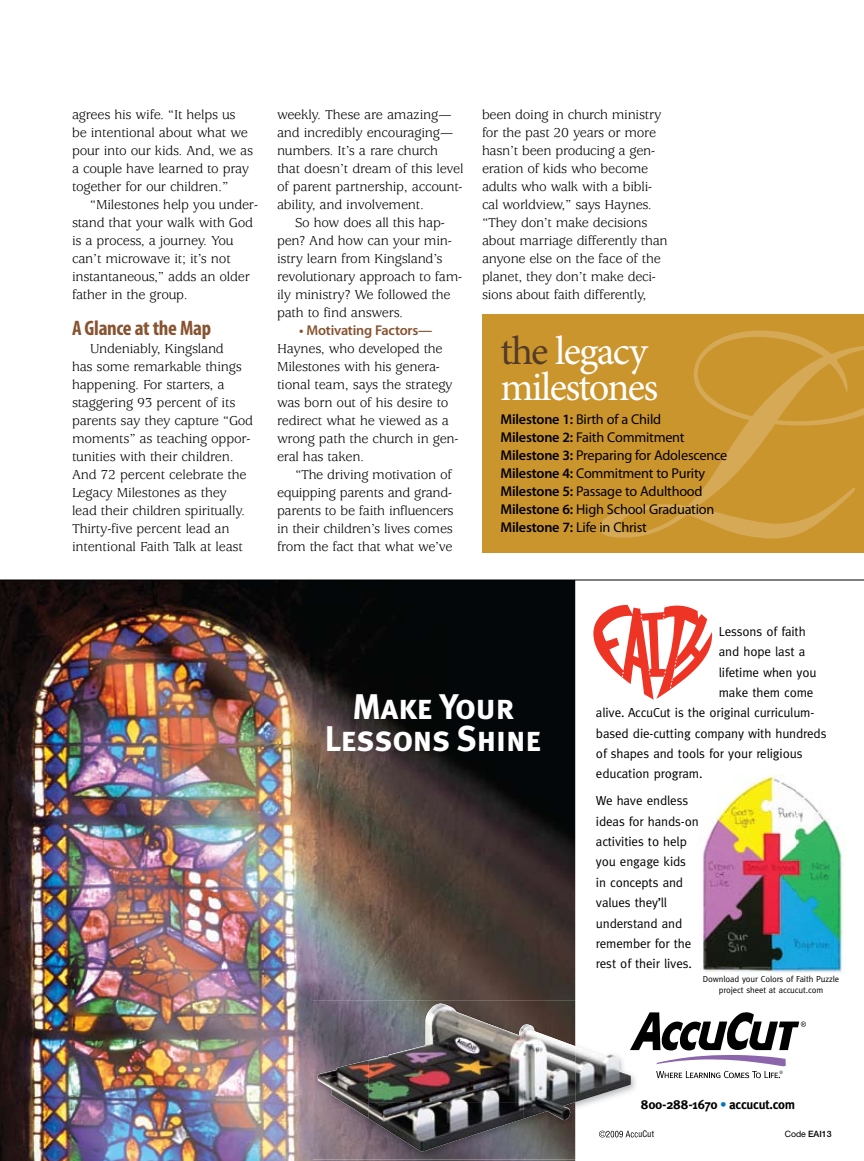
<style>
.page{position:relative;width:864px;height:1161px;background:#fff}
.page>*{position:absolute;margin:0;border:0;box-sizing:border-box;transform-origin:0 0}
.t1{font:40.5px/36px "Minion Pro";letter-spacing:-.04em;color:#fff}
.t2{font:35.7px/32px "Meta Plus Bold Caps";letter-spacing:-.02em;color:#fff;text-align:center}
.t3{font:700 condensed 21px "Myriad Pro";letter-spacing:-.015em;color:#875330}
.t4{font:14.25px/18px "Usherwood Std";letter-spacing:-.015em;color:#000}
.t5{font:14.25px/18px "Myriad Pro";letter-spacing:-.015em;color:#000}
.t6{font:600 14.25px "Myriad Pro";letter-spacing:-.015em;color:#875330}
.t7{font:13.05px/20.4px "Meta";letter-spacing:-.01em;color:#000}
.t8{font:700 13.05px "Meta Plus";letter-spacing:-.02em;color:#000}
.t9{font:8.7px/10.2px "Meta";letter-spacing:-.01em;color:#000;text-align:center}
.t10{font:500 8.7px "Helvetica Neue";color:#000}
.s1{color:#533b27}
.s2{font-weight:600}
.s3{color:#0076c0}
.s4{font-weight:400}
</style>
<div class="page">
<img style="left:0;top:581px;width:575px;height:580px">
<img style="left:313px;top:1000px;width:323px;height:159px">
<img style="left:599px;top:1130px;width:38px;height:8px">
<img style="left:599px;top:1131px;width:39px;height:6px">
<img style="left:575px;top:1046px;width:56px;height:56px">
<img style="left:368px;top:1004px;width:156px;height:148px">
<img style="left:524px;top:1024px;width:51px;height:96px">
<img style="left:317px;top:1060px;width:52px;height:58px">
<img style="left:699px;top:775px;width:147px;height:199px">
<svg style="left:593px;top:604px;width:119px;height:96px"></svg>
<svg style="left:630px;top:1011px;width:176px;height:67px"></svg>
<hr style="left:0;top:580px;width:864px;height:1px;background:#000">
<div style="left:482px;top:315px;width:382px;height:238px;background:#cb952e"></div>
<svg style="left:599px;top:331px;width:265px;height:208px"></svg>
<p class="t4" style="left:72px;top:106px;width:183px">agrees his wife. “It helps us be intentional about what we pour into our kids. And, we as a couple have learned to pray together for our children.”</p>
<p class="t4" style="left:72px;top:196px;width:187px;text-indent:18px">“Milestones help you under&shy;stand that your walk with God is a process, a journey. You can’t microwave it; it’s not instantaneous,” adds an older father in the group.</p>
<h3 class="t3" style="left:72px;top:316px;width:141px">A Glance at the Map</h3>
<p class="t4" style="left:72px;top:340px;width:183px;text-indent:18px">Undeniably, Kingsland<br>has some remarkable things happening. For starters, a staggering 93 percent of its parents say they capture “God moments” as teaching oppor&shy;tunities with their children.<br>And 72 percent celebrate the<br>Legacy Milestones as they lead their children spiritually.<br>Thirty-five percent lead an intentional Faith Talk at least</p>
<p class="t4" style="left:277px;top:106px;width:188px">weekly. These are amazing— and incredibly encouraging— numbers. It’s a rare church that doesn’t dream of this level of parent partnership, account&shy;ability, and involvement.</p>
<p class="t4" style="left:277px;top:214px;width:187px;text-indent:18px">So how does all this hap&shy;pen? And how can your min&shy;istry learn from Kingsland’s revolutionary approach to fam&shy;ily ministry? We followed the path to find answers.</p>
<p class="t6" style="left:299px;top:322px;width:135px">• Motivating Factors—</p>
<p class="t4" style="left:277px;top:340px;width:183px">Haynes, who developed the<br>Milestones with his genera&shy;tional team, says the strategy was born out of his desire to redirect what he viewed as a wrong path the church in gen&shy;eral has taken.</p>
<p class="t4" style="left:277px;top:466px;width:178px;text-indent:18px">“The driving motivation of equipping parents and grand&shy;parents to be faith influencers in their children’s lives comes from the fact that what we’ve</p>
<p class="t4" style="left:482px;top:106px;width:187px">been doing in church ministry for the past 20 years or more hasn’t been producing a gen&shy;eration of kids who become adults who walk with a bibli&shy;cal worldview,” says Haynes. “They don’t make decisions about marriage differently than anyone else on the face of the planet, they don’t make deci&shy;sions about faith differently,</p>
<h1 class="t1" style="left:500px;top:335px;width:159px"><span class="s1">the</span> legacy milestones</h1>
<p class="t5" style="left:500px;top:410px;width:228px"><span class="s2">Milestone 1:</span> Birth of a Child<br><span class="s2">Milestone 2:</span> Faith Commitment <span class="s2">Milestone 3:</span> Preparing for Adolescence <span class="s2">Milestone 4:</span> Commitment to Purity <span class="s2">Milestone 5:</span> Passage to Adulthood <span class="s2">Milestone 6:</span> High School Graduation <span class="s2">Milestone 7:</span> Life in Christ</p>
<h2 class="t2" style="left:324px;top:690px;width:219px">Make Your<br>Lessons Shine</h2>
<p class="t7" style="left:719px;top:621px;width:88px">Lessons of faith</p>
<p class="t7" style="left:719px;top:641px;width:88px">and hope last a</p>
<p class="t7" style="left:719px;top:662px;width:99px">lifetime when you</p>
<p class="t7" style="left:719px;top:682px;width:96px">make them come</p>
<p class="t7" style="left:596px;top:702px;width:220px">alive. AccuCut is the original curriculum-</p>
<p class="t7" style="left:596px;top:723px;width:232px">based die-cutting company with hundreds</p>
<p class="t7" style="left:596px;top:743px;width:208px">of shapes and tools for your religious</p>
<p class="t7" style="left:596px;top:764px;width:108px">education program.</p>
<p class="t7" style="left:596px;top:790px;width:104px">We have endless ideas for hands-on activities to help you engage kids in concepts and values they’ll understand and remember for the rest of their lives.</p>
<p class="t9" style="left:703px;top:974px;width:138px">Download your Colors of Faith Puzzle project sheet at accucut.com</p>
<p class="t8" style="left:641px;top:1097px;width:156px">800-288-1670 <span class="s3">•</span> accucut.com</p>
<p class="t10" style="left:785px;top:1129px;width:48px"><span class="s4">Code</span> EAI13</p>
</div>
